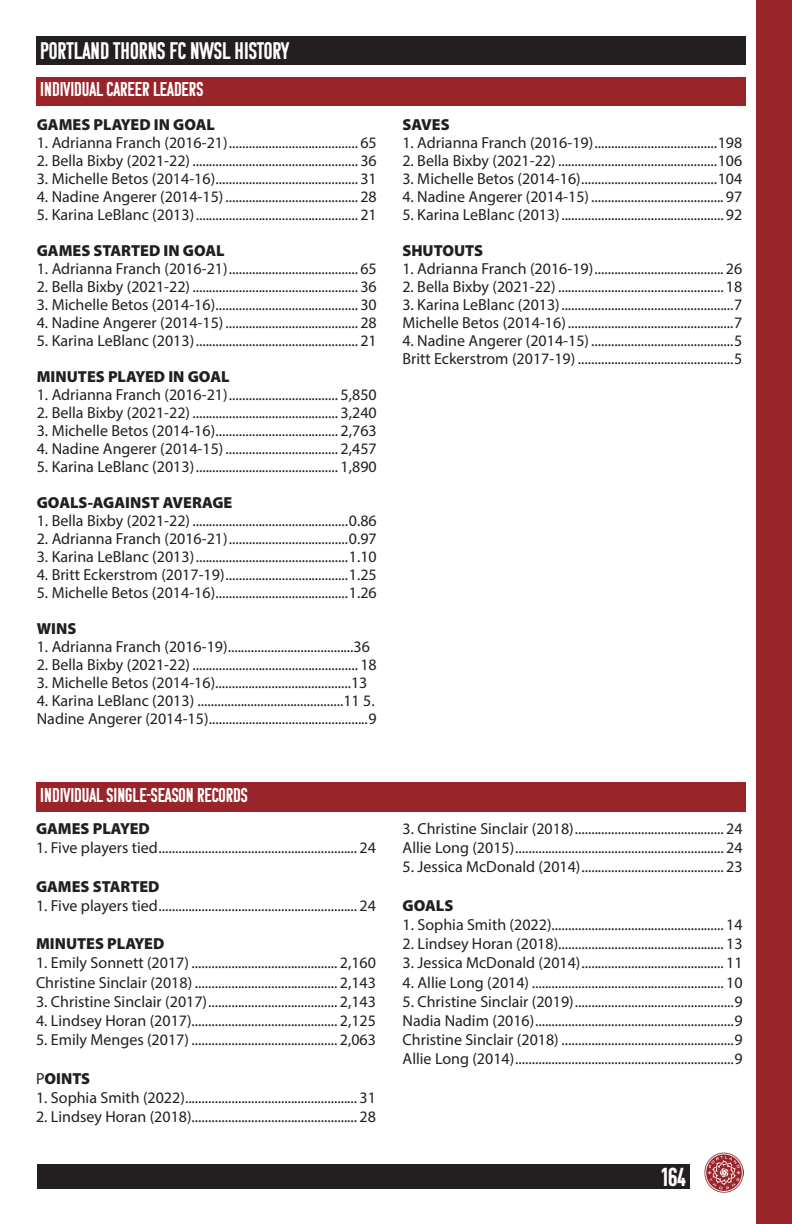
<style>
.page{position:relative;width:792px;height:1224px;background:#fff}
.page>*{position:absolute;margin:0;border:0;box-sizing:border-box;transform-origin:0 0}
.t1{font:26px "Komu B";color:#fff}
.t2{font:24px "Komu B";color:#fff}
.t3{font:20px "Komu B";color:#fff}
.t4{font:16px/18px "Myriad Variable Concept";color:#231f20}
</style>
<div class="page">
<div style="left:36px;top:36px;width:709px;height:29px;background:#231f20"></div>
<div style="left:36px;top:77px;width:709px;height:29px;background:#99242a"></div>
<div style="left:36px;top:782px;width:709px;height:29px;background:#99242a"></div>
<div style="left:756px;top:0;width:36px;height:1224px;background:#99242a"></div>
<div style="left:37px;top:1164px;width:653px;height:24px;background:#231f20"></div>
<img style="left:704px;top:1153px;width:40px;height:39px">
<p class="t2" style="left:40px;top:37px;width:251px">PORTLAND THORNS FC NWSL HISTORY</p>
<p class="t3" style="left:40px;top:79px;width:164px">INDIVIDUAL CAREER LEADERS</p>
<p class="t4" style="left:37px;top:115px;width:180px">GAMES PLAYED IN GOAL</p>
<p class="t4" style="left:37px;top:133px;width:342px">1. Adrianna Franch (2016-21)....................................... 65</p>
<p class="t4" style="left:37px;top:151px;width:342px">2. Bella Bixby (2021-22) .................................................. 36</p>
<p class="t4" style="left:37px;top:169px;width:342px">3. Michelle Betos (2014-16)........................................... 31</p>
<p class="t4" style="left:37px;top:187px;width:342px">4. Nadine Angerer (2014-15)........................................ 28</p>
<p class="t4" style="left:37px;top:205px;width:342px">5. Karina LeBlanc (2013)................................................. 21</p>
<p class="t4" style="left:37px;top:241px;width:189px">GAMES STARTED IN GOAL</p>
<p class="t4" style="left:37px;top:259px;width:342px">1. Adrianna Franch (2016-21)....................................... 65</p>
<p class="t4" style="left:37px;top:277px;width:342px">2. Bella Bixby (2021-22) .................................................. 36</p>
<p class="t4" style="left:37px;top:295px;width:342px">3. Michelle Betos (2014-16)........................................... 30</p>
<p class="t4" style="left:37px;top:313px;width:342px">4. Nadine Angerer (2014-15)........................................ 28</p>
<p class="t4" style="left:37px;top:331px;width:342px">5. Karina LeBlanc (2013)................................................. 21</p>
<p class="t4" style="left:37px;top:367px;width:194px">MINUTES PLAYED IN GOAL</p>
<p class="t4" style="left:37px;top:385px;width:342px">1. Adrianna Franch (2016-21)................................. 5,850</p>
<p class="t4" style="left:37px;top:403px;width:342px">2. Bella Bixby (2021-22) ............................................ 3,240</p>
<p class="t4" style="left:37px;top:421px;width:342px">3. Michelle Betos (2014-16)..................................... 2,763</p>
<p class="t4" style="left:37px;top:439px;width:342px">4. Nadine Angerer (2014-15).................................. 2,457</p>
<p class="t4" style="left:37px;top:457px;width:342px">5. Karina LeBlanc (2013)........................................... 1,890</p>
<p class="t4" style="left:37px;top:493px;width:197px">GOALS-AGAINST AVERAGE</p>
<p class="t4" style="left:37px;top:511px;width:342px">1. Bella Bixby (2021-22) ...............................................0.86</p>
<p class="t4" style="left:37px;top:529px;width:342px">2. Adrianna Franch (2016-21)....................................0.97</p>
<p class="t4" style="left:37px;top:547px;width:342px">3. Karina LeBlanc (2013)..............................................1.10</p>
<p class="t4" style="left:37px;top:565px;width:342px">4. Britt Eckerstrom (2017-19).....................................1.25</p>
<p class="t4" style="left:37px;top:583px;width:342px">5. Michelle Betos (2014-16)........................................1.26</p>
<p class="t4" style="left:37px;top:619px;width:41px">WINS</p>
<p class="t4" style="left:37px;top:637px;width:335px">1. Adrianna Franch (2016-19)......................................36</p>
<p class="t4" style="left:37px;top:655px;width:342px">2. Bella Bixby (2021-22) .................................................. 18</p>
<p class="t4" style="left:37px;top:673px;width:332px">3. Michelle Betos (2014-16).........................................13</p>
<p class="t4" style="left:37px;top:691px;width:342px">4. Karina LeBlanc (2013) ............................................11 5.<br>Nadine Angerer (2014-15)................................................9</p>
<p class="t3" style="left:40px;top:784px;width:209px">INDIVIDUAL SINGLE-SEASON RECORDS</p>
<p class="t4" style="left:36px;top:820px;width:116px">GAMES PLAYED</p>
<p class="t4" style="left:36px;top:839px;width:342px">1. Five players tied............................................................ 24</p>
<p class="t4" style="left:36px;top:877px;width:125px">GAMES STARTED</p>
<p class="t4" style="left:36px;top:896px;width:342px">1. Five players tied............................................................ 24</p>
<p class="t4" style="left:36px;top:935px;width:130px">MINUTES PLAYED</p>
<p class="t4" style="left:36px;top:954px;width:342px">1. Emily Sonnett (2017) ............................................ 2,160</p>
<p class="t4" style="left:36px;top:973px;width:342px">Christine Sinclair (2018) ........................................... 2,143</p>
<p class="t4" style="left:36px;top:992px;width:342px">3. Christine Sinclair (2017)....................................... 2,143</p>
<p class="t4" style="left:36px;top:1012px;width:342px">4. Lindsey Horan (2017)............................................ 2,125</p>
<p class="t4" style="left:36px;top:1031px;width:342px">5. Emily Menges (2017) ............................................ 2,063</p>
<p class="t4" style="left:36px;top:1069px;width:56px">POINTS</p>
<p class="t4" style="left:36px;top:1088px;width:342px">1. Sophia Smith (2022).................................................... 31</p>
<p class="t4" style="left:36px;top:1108px;width:342px">2. Lindsey Horan (2018).................................................. 28</p>
<p class="t4" style="left:402px;top:115px;width:49px">SAVES</p>
<p class="t4" style="left:402px;top:133px;width:342px">1. Adrianna Franch (2016-19).....................................198</p>
<p class="t4" style="left:402px;top:151px;width:342px">2. Bella Bixby (2021-22) ................................................106</p>
<p class="t4" style="left:402px;top:169px;width:342px">3. Michelle Betos (2014-16).........................................104</p>
<p class="t4" style="left:402px;top:187px;width:342px">4. Nadine Angerer (2014-15)........................................ 97</p>
<p class="t4" style="left:402px;top:205px;width:342px">5. Karina LeBlanc (2013)................................................. 92</p>
<p class="t4" style="left:402px;top:241px;width:82px">SHUTOUTS</p>
<p class="t4" style="left:402px;top:259px;width:342px">1. Adrianna Franch (2016-19)....................................... 26</p>
<p class="t4" style="left:402px;top:277px;width:342px">2. Bella Bixby (2021-22) .................................................. 18</p>
<p class="t4" style="left:402px;top:295px;width:342px">3. Karina LeBlanc (2013)....................................................7</p>
<p class="t4" style="left:402px;top:313px;width:342px">Michelle Betos (2014-16)..................................................7</p>
<p class="t4" style="left:402px;top:331px;width:342px">4. Nadine Angerer (2014-15)...........................................5</p>
<p class="t4" style="left:402px;top:349px;width:342px">Britt Eckerstrom (2017-19) ...............................................5</p>
<p class="t4" style="left:403px;top:820px;width:342px">3. Christine Sinclair (2018)............................................. 24</p>
<p class="t4" style="left:403px;top:839px;width:342px">Allie Long (2015)............................................................... 24</p>
<p class="t4" style="left:403px;top:858px;width:342px">5. Jessica McDonald (2014)........................................... 23</p>
<p class="t4" style="left:403px;top:896px;width:52px">GOALS</p>
<p class="t4" style="left:403px;top:916px;width:342px">1. Sophia Smith (2022).................................................... 14</p>
<p class="t4" style="left:403px;top:935px;width:342px">2. Lindsey Horan (2018).................................................. 13</p>
<p class="t4" style="left:403px;top:954px;width:342px">3. Jessica McDonald (2014)........................................... 11</p>
<p class="t4" style="left:403px;top:973px;width:342px">4. Allie Long (2014) .......................................................... 10</p>
<p class="t4" style="left:403px;top:992px;width:342px">5. Christine Sinclair (2019)................................................9</p>
<p class="t4" style="left:403px;top:1012px;width:342px">Nadia Nadim (2016)............................................................9</p>
<p class="t4" style="left:403px;top:1031px;width:342px">Christine Sinclair (2018) ....................................................9</p>
<p class="t4" style="left:403px;top:1050px;width:342px">Allie Long (2014)..................................................................9</p>
<p class="t1" style="left:662px;top:1163px;width:25px">164</p>
</div>
